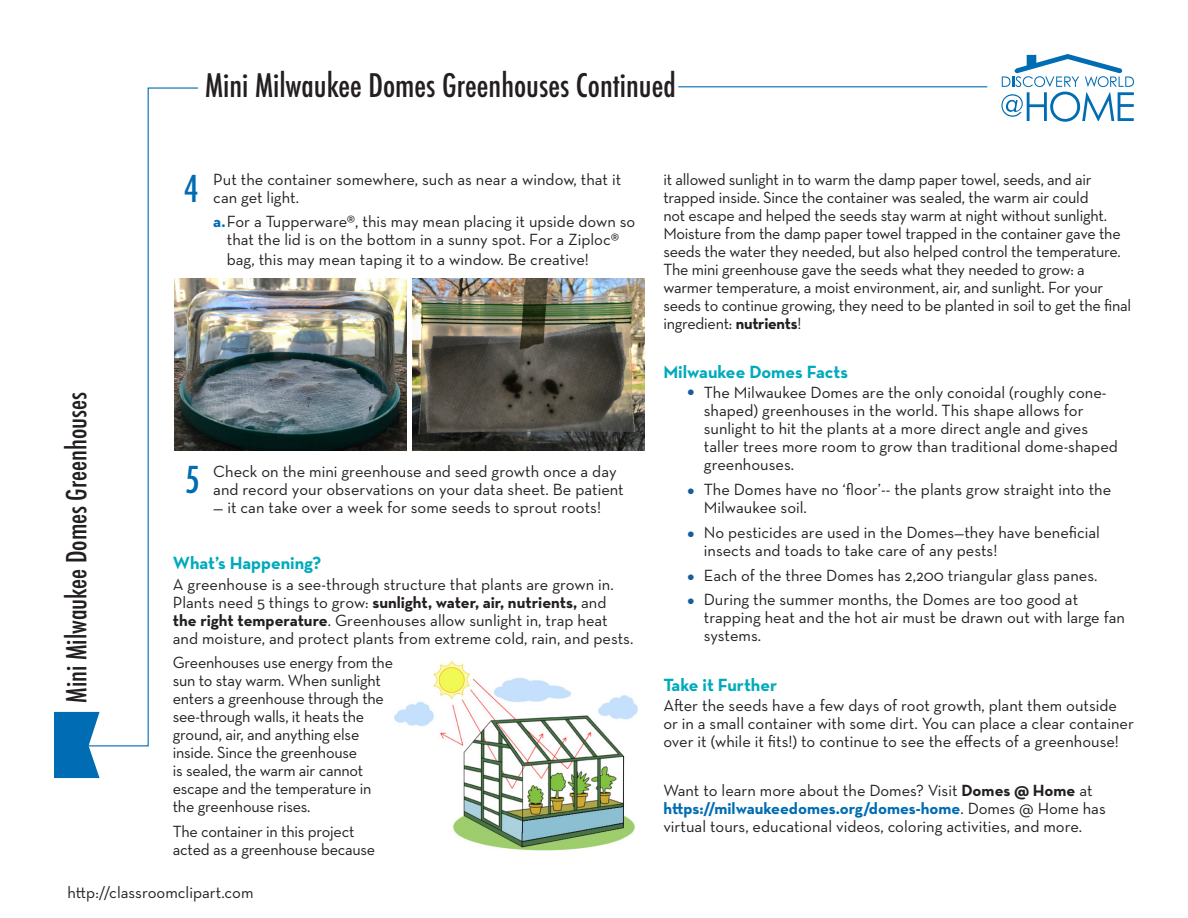
<style>
.page{position:relative;width:1188px;height:918px;background:#fff}
.page>*{position:absolute;margin:0;border:0;box-sizing:border-box;transform-origin:0 0}
.t1{font:500 condensed 36px "Futura";color:#006cb3}
.t2{font:500 condensed 31.5px "Futura";color:#231f20}
.t3{font:500 condensed 27px "Futura";color:#231f20}
.PARAGRAPH_HEADER{font:700 18px "Neutraface Text";color:#00aabc}
.Indent_-Numbered{font:16.5px/18px "Neutraface Text";letter-spacing:-.005em;color:#231f20}
.t4{font:7.8px "Zapf Dingbats ITC";color:#175d9e}
.s1{font-weight:700;color:#006cb3}
.s2{font-weight:700}
</style>
<div class="page">
<svg style="left:68px;top:87px;width:131px;height:660px"></svg>
<svg style="left:54px;top:712px;width:46px;height:66px"></svg>
<svg style="left:1001px;top:54px;width:133px;height:68px"></svg>
<hr style="left:678px;top:86px;width:309px;height:1px;background:#006cb3">
<img style="left:174px;top:278px;width:233px;height:172px">
<img style="left:412px;top:278px;width:233px;height:172px">
<img style="left:394px;top:660px;width:244px;height:191px">
<p class="t3" style="left:59px;top:703px;width:312px;rotate:-90deg">Mini Milwaukee Domes Greenhouses</p>
<p class="t2" style="left:205px;top:66px;width:472px">Mini Milwaukee Domes Greenhouses Continued</p>
<p class="t1" style="left:184px;top:165px;width:16px">4</p>
<p class="Indent_-Numbered" style="left:213px;top:170px;width:409px">Put the container somewhere, such as near a window, that it can get light.</p>
<p class="Indent_-Numbered" style="left:213px;top:212px;width:424px;text-align:center"><span class="s1">a.</span>For a Tupperware®, this may mean placing it upside down so that the lid is on the bottom in a sunny spot. For a Ziploc®</p>
<p class="Indent_-Numbered" style="left:227px;top:250px;width:364px">bag, this may mean taping it to a window. Be creative!</p>
<p class="Indent_-Numbered" style="left:213px;top:462px;width:412px">Check on the mini greenhouse and seed growth once a day and record your observations on your data sheet. Be patient</p>
<p class="Indent_-Numbered" style="left:213px;top:498px;width:389px">— it can take over a week for some seeds to sprout roots!</p>
<p class="PARAGRAPH_HEADER" style="left:173px;top:552px;width:150px">What’s Happening?</p>
<p class="Indent_-Numbered" style="left:173px;top:575px;width:462px">A greenhouse is a see-through structure that plants are grown in.<br>Plants need 5 things to grow: <span class="s2">sunlight, water, air, nutrients,</span> and <span class="s2">the right temperature</span>. Greenhouses allow sunlight in, trap heat and moisture, and protect plants from extreme cold, rain, and pests.</p>
<p class="Indent_-Numbered" style="left:173px;top:653px;width:222px">Greenhouses use energy from the sun to stay warm. When sunlight enters a greenhouse through the see-through walls, it heats the ground, air, and anything else inside. Since the greenhouse<br>is sealed, the warm air cannot escape and the temperature in the greenhouse rises.</p>
<p class="Indent_-Numbered" style="left:173px;top:822px;width:204px">The container in this project acted as a greenhouse because</p>
<p class="t1" style="left:185px;top:457px;width:16px">5</p>
<p class="Indent_-Numbered" style="left:663px;top:170px;width:469px">it allowed sunlight in to warm the damp paper towel, seeds, and air trapped inside. Since the container was sealed, the warm air could<br>not escape and helped the seeds stay warm at night without sunlight.<br>Moisture from the damp paper towel trapped in the container gave the seeds the water they needed, but also helped control the temperature.<br>The mini greenhouse gave the seeds what they needed to grow: a warmer temperature, a moist environment, air, and sunlight. For your seeds to continue growing, they need to be planted in soil to get the final ingredient: <span class="s2">nutrients</span>!</p>
<p class="PARAGRAPH_HEADER" style="left:663px;top:360px;width:186px">Milwaukee Domes Facts</p>
<p class="Indent_-Numbered" style="left:704px;top:383px;width:416px">The Milwaukee Domes are the only conoidal (roughly cone&shy;shaped) greenhouses in the world. This shape allows for sunlight to hit the plants at a more direct angle and gives taller trees more room to grow than traditional dome-shaped greenhouses.</p>
<p class="Indent_-Numbered" style="left:704px;top:480px;width:409px">The Domes have no ‘floor’-- the plants grow straight into the<br>Milwaukee soil.</p>
<p class="Indent_-Numbered" style="left:704px;top:523px;width:398px">No pesticides are used in the Domes—they have beneficial insects and toads to take care of any pests!</p>
<p class="Indent_-Numbered" style="left:704px;top:566px;width:395px">Each of the three Domes has 2,200 triangular glass panes.</p>
<p class="Indent_-Numbered" style="left:704px;top:590px;width:423px">During the summer months, the Domes are too good at trapping heat and the hot air must be drawn out with large fan systems.</p>
<p class="PARAGRAPH_HEADER" style="left:663px;top:673px;width:115px">Take it Further</p>
<p class="Indent_-Numbered" style="left:663px;top:696px;width:472px">After the seeds have a few days of root growth, plant them outside or in a small container with some dirt. You can place a clear container over it (while it fits!) to continue to see the effects of a greenhouse!</p>
<p class="Indent_-Numbered" style="left:663px;top:782px;width:444px">Want to learn more about the Domes? Visit <span class="s2">Domes @ Home</span> at <span class="s1">https://milwaukeedomes.org/domes-home</span>. Domes @ Home has virtual tours, educational videos, coloring activities, and more.</p>
<p class="t4" style="left:688px;top:389px;width:8px">●</p>
<p class="t4" style="left:688px;top:488px;width:8px">●</p>
<p class="t4" style="left:688px;top:531px;width:8px">●</p>
<p class="t4" style="left:688px;top:573px;width:8px">●</p>
<p class="t4" style="left:688px;top:598px;width:8px">●</p>
<p class="Indent_-Numbered" style="left:68px;top:884px;width:188px">http://classroomclipart.com</p>
</div>
